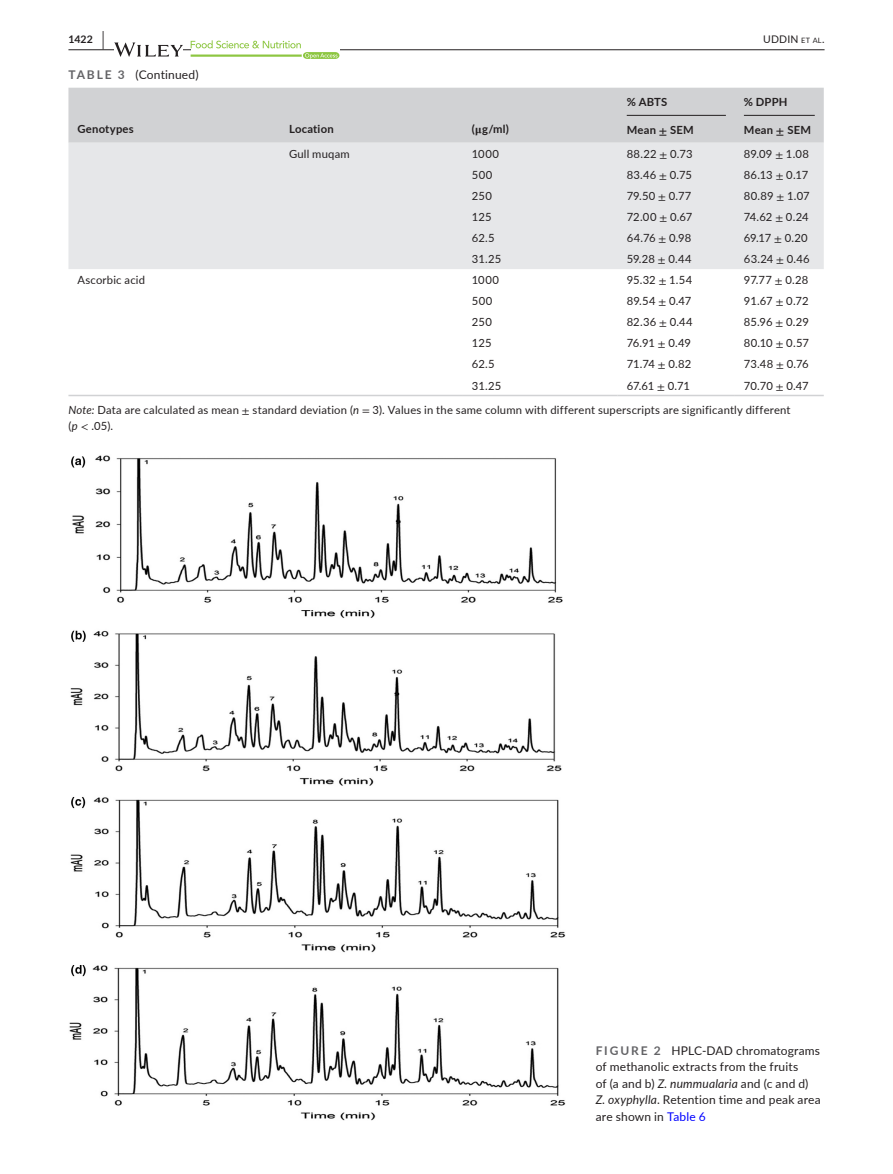
<style>
.page{position:relative;width:893px;height:1174px;background:#fff}
.page>*{position:absolute;margin:0;border:0;box-sizing:border-box;transform-origin:0 0}
.t1{font:12px/16.5px "Lato";letter-spacing:.015em;color:#231f20}
.t2{font:11.25px/15.8px "Lato";letter-spacing:.015em;color:#231f20}
.t3{font:700 11.25px "Lato";letter-spacing:.02em;color:#231f20}
.t4{font:10.5px "Lato";letter-spacing:.02em;color:#231f20}
.t5{font:700 10.5px "Lato";color:#231f20}
.s1{font-size:19.5px}
.s2{font-size:7.35px}
.s3{font-weight:700;color:#636366}
.s4{font-family:"STIX"}
.s5{font-style:italic}
.s6{color:#00f}
</style>
<div class="page">
<hr style="left:68px;top:49px;width:756px;height:1px;background:#231f20">
<svg style="left:114px;top:42px;width:69px;height:15px"></svg>
<svg style="left:191px;top:40px;width:148px;height:19px"></svg>
<div style="left:68px;top:88px;width:756px;height:55px;background:#d1d2d4"></div>
<div style="left:68px;top:143px;width:756px;height:126px;background:#e6e7e9"></div>
<hr style="left:68px;top:395px;width:212px;height:1px;background:#d1d2d4">
<hr style="left:280px;top:395px;width:183px;height:1px;background:#d1d2d4">
<hr style="left:463px;top:395px;width:155px;height:1px;background:#d1d2d4">
<hr style="left:618px;top:395px;width:117px;height:1px;background:#d1d2d4">
<hr style="left:735px;top:395px;width:89px;height:1px;background:#d1d2d4">
<hr style="left:627px;top:115px;width:99px;height:1px;background:#231f20">
<hr style="left:744px;top:115px;width:71px;height:1px;background:#231f20">
<img style="left:69px;top:455px;width:497px;height:666px">
<p class="t5" style="left:68px;top:31px;width:37px">1422 <span class="s1">|</span></p>
<p class="t4" style="left:763px;top:31px;width:63px">UDDIN <span class="s2">et al</span>.</p>
<p class="t1" style="left:68px;top:66px;width:132px"><span class="s3">TABLE 3</span> (Continued)</p>
<p class="t3" style="left:77px;top:121px;width:58px">Genotypes</p>
<p class="t3" style="left:289px;top:121px;width:46px">Location</p>
<p class="t3" style="left:472px;top:121px;width:38px">(<span class="s4">μ</span>g/ml)</p>
<p class="t3" style="left:627px;top:94px;width:42px">% ABTS</p>
<p class="t3" style="left:744px;top:94px;width:45px">% DPPH</p>
<p class="t3" style="left:627px;top:121px;width:69px">Mean <span class="s4">±</span> SEM</p>
<p class="t3" style="left:744px;top:121px;width:69px">Mean <span class="s4">±</span> SEM</p>
<p class="t2" style="left:289px;top:145px;width:62px">Gull muqam</p>
<p class="t2" style="left:472px;top:145px;width:28px">1000</p>
<p class="t2" style="left:627px;top:145px;width:67px">88.22 <span class="s4">±</span> 0.73</p>
<p class="t2" style="left:744px;top:145px;width:67px">89.09 <span class="s4">±</span> 1.08</p>
<p class="t2" style="left:472px;top:166px;width:22px">500</p>
<p class="t2" style="left:627px;top:166px;width:67px">83.46 <span class="s4">±</span> 0.75</p>
<p class="t2" style="left:744px;top:166px;width:66px">86.13 <span class="s4">±</span> 0.17</p>
<p class="t2" style="left:472px;top:187px;width:21px">250</p>
<p class="t2" style="left:627px;top:187px;width:66px">79.50 <span class="s4">±</span> 0.77</p>
<p class="t2" style="left:744px;top:187px;width:67px">80.89 <span class="s4">±</span> 1.07</p>
<p class="t2" style="left:472px;top:208px;width:21px">125</p>
<p class="t2" style="left:627px;top:208px;width:67px">72.00 <span class="s4">±</span> 0.67</p>
<p class="t2" style="left:744px;top:208px;width:66px">74.62 <span class="s4">±</span> 0.24</p>
<p class="t2" style="left:472px;top:230px;width:24px">62.5</p>
<p class="t2" style="left:627px;top:230px;width:66px">64.76 <span class="s4">±</span> 0.98</p>
<p class="t2" style="left:744px;top:230px;width:65px">69.17 <span class="s4">±</span> 0.20</p>
<p class="t2" style="left:472px;top:251px;width:31px">31.25</p>
<p class="t2" style="left:627px;top:251px;width:66px">59.28 <span class="s4">±</span> 0.44</p>
<p class="t2" style="left:744px;top:251px;width:67px">63.24 <span class="s4">±</span> 0.46</p>
<p class="t2" style="left:77px;top:272px;width:69px">Ascorbic acid</p>
<p class="t2" style="left:472px;top:272px;width:28px">1000</p>
<p class="t2" style="left:627px;top:272px;width:67px">95.32 <span class="s4">±</span> 1.54</p>
<p class="t2" style="left:744px;top:272px;width:66px">97.77 <span class="s4">±</span> 0.28</p>
<p class="t2" style="left:472px;top:293px;width:22px">500</p>
<p class="t2" style="left:627px;top:293px;width:66px">89.54 <span class="s4">±</span> 0.47</p>
<p class="t2" style="left:744px;top:293px;width:66px">91.67 <span class="s4">±</span> 0.72</p>
<p class="t2" style="left:472px;top:314px;width:21px">250</p>
<p class="t2" style="left:627px;top:314px;width:68px">82.36 <span class="s4">±</span> 0.44</p>
<p class="t2" style="left:744px;top:314px;width:67px">85.96 <span class="s4">±</span> 0.29</p>
<p class="t2" style="left:472px;top:335px;width:21px">125</p>
<p class="t2" style="left:627px;top:335px;width:66px">76.91 <span class="s4">±</span> 0.49</p>
<p class="t2" style="left:744px;top:335px;width:67px">80.10 <span class="s4">±</span> 0.57</p>
<p class="t2" style="left:472px;top:356px;width:24px">62.5</p>
<p class="t2" style="left:627px;top:356px;width:66px">71.74 <span class="s4">±</span> 0.82</p>
<p class="t2" style="left:744px;top:356px;width:66px">73.48 <span class="s4">±</span> 0.76</p>
<p class="t2" style="left:472px;top:377px;width:31px">31.25</p>
<p class="t2" style="left:627px;top:377px;width:65px">67.61 <span class="s4">±</span> 0.71</p>
<p class="t2" style="left:744px;top:377px;width:66px">70.70 <span class="s4">±</span> 0.47</p>
<p class="t2" style="left:68px;top:402px;width:724px"><span class="s5">Note:</span> Data are calculated as mean <span class="s4">±</span> standard deviation (<span class="s5">n</span> <span class="s4">=</span> 3). Values in the same column with different superscripts are significantly different (<span class="s5">p</span> <span class="s4">&lt;</span> .05).</p>
<p class="t1" style="left:596px;top:1041px;width:226px"><span class="s3">FIGURE 2</span> HPLC-DAD chromatograms of methanolic extracts from the fruits<br>of (a and b) <span class="s5">Z. nummualaria</span> and (c and d)<br><span class="s5">Z. oxyphylla</span>. Retention time and peak area are shown in <span class="s6">Table 6</span></p>
</div>
